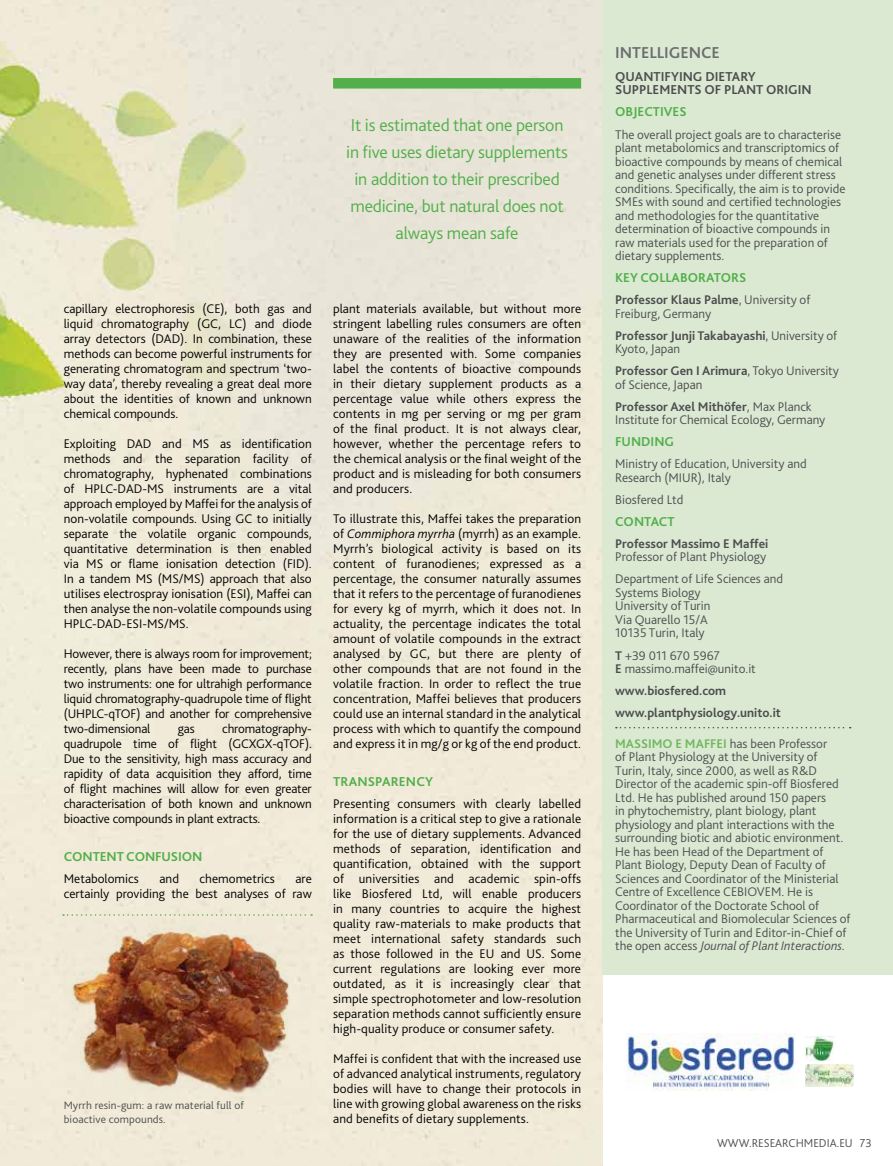
<style>
.page{position:relative;width:893px;height:1166px;background:#fff}
.page>*{position:absolute;margin:0;border:0;box-sizing:border-box;transform-origin:0 0}
.t1{font:300 18px/27px "Bliss 2";letter-spacing:-.01em;color:#52af49;text-align:center}
.t2{font:700 16.5px "Bliss 2";color:#6d6e71}
.t3{font:700 13.5px "Bliss 2";color:#52af49}
.t4{font:700 13.5px/13.5px "Bliss 2";color:#4d4d4f}
.t5{font:300 13.2px/15px "Bliss 2";color:#000;text-align:justify}
.t6{font:300 13.2px/13.5px "Bliss 2";color:#4d4d4f}
.t7{font:700 13.2px/13.5px "Bliss 2";color:#4d4d4f}
.t8{font:300 12px "Bliss 2";color:#4d4d4f}
.t9{font:300 11.25px/14.2px "Bliss 2";letter-spacing:.01em;color:#4d4d4f}
.s1{font-style:italic}
.s2{font-weight:700}
.s3{font-weight:300}
.s4{font-weight:700;color:#70b85e}
</style>
<div class="page">
<img style="left:0;top:0;width:602px;height:1165px">
<div style="left:602px;top:0;width:291px;height:974px;background:#dbe9d3"></div>
<div style="left:333px;top:78px;width:248px;height:10px;background:#52af49"></div>
<svg style="left:616px;top:726px;width:235px;height:2px"></svg>
<img style="left:627px;top:1033px;width:169px;height:57px">
<img style="left:64px;top:917px;width:248px;height:187px">
<svg style="left:63px;top:914px;width:249px;height:1px"></svg>
<img style="left:805px;top:1036px;width:29px;height:24px">
<img style="left:805px;top:1064px;width:48px;height:21px">
<h1 class="t1" style="left:346px;top:111px;width:223px">It is estimated that one person in five uses dietary supplements in addition to their prescribed medicine, but natural does not always mean safe</h1>
<p class="t5" style="left:64px;top:300px;width:250px">capillary electrophoresis (CE), both gas and liquid chromatography (GC, LC) and diode array detectors (DAD). In combination, these methods can become powerful instruments for generating chromatogram and spectrum ‘two&shy;way data’, thereby revealing a great deal more about the identities of known and unknown chemical compounds.</p>
<p class="t5" style="left:64px;top:435px;width:250px">Exploiting DAD and MS as identification methods and the separation facility of chromatography, hyphenated combinations of HPLC-DAD-MS instruments are a vital approach employed by Maffei for the analysis of non-volatile compounds. Using GC to initially separate the volatile organic compounds, quantitative determination is then enabled via MS or flame ionisation detection (FID).<br>In a tandem MS (MS/MS) approach that also utilises electrospray ionisation (ESI), Maffei can then analyse the non-volatile compounds using HPLC-DAD-ESI-MS/MS.</p>
<p class="t5" style="left:64px;top:645px;width:250px">However, there is always room for improvement; recently, plans have been made to purchase two instruments: one for ultrahigh performance liquid chromatography-quadrupole time of flight (UHPLC-qTOF) and another for comprehensive two-dimensional</p>
<p class="t5" style="left:64px;top:720px;width:250px;text-indent:158px">chromatography&shy;quadrupole time of flight (GCXGX-qTOF).<br>Due to the sensitivity, high mass accuracy and rapidity of data acquisition they afford, time of flight machines will allow for even greater characterisation of both known and unknown bioactive compounds in plant extracts.</p>
<p class="t3" style="left:64px;top:847px;width:140px">CONTENT CONFUSION</p>
<p class="t5" style="left:64px;top:870px;width:77px">Metabolomics</p>
<p class="t5" style="left:160px;top:870px;width:21px">and</p>
<p class="t5" style="left:200px;top:870px;width:77px">chemometrics</p>
<p class="t5" style="left:178px;top:720px;width:18px">gas</p>
<p class="t5" style="left:64px;top:870px;width:250px;text-align:right">are<br>certainly providing the best analyses of raw</p>
<p class="t9" style="left:64px;top:1097px;width:182px">Myrrh resin-gum: a raw material full of bioactive compounds.</p>
<p class="t5" style="left:333px;top:300px;width:250px">plant materials available, but without more stringent labelling rules consumers are often unaware of the realities of the information they are presented with. Some companies label the contents of bioactive compounds in their dietary supplement products as a percentage value while others express the contents in mg per serving or mg per gram of the final product. It is not always clear, however, whether the percentage refers to the chemical analysis or the final weight of the product and is misleading for both consumers and producers.</p>
<p class="t5" style="left:333px;top:510px;width:250px">To illustrate this, Maffei takes the preparation of <span class="s1">Commiphora myrrha</span> (myrrh) as an example.<br>Myrrh’s biological activity is based on its content of furanodienes; expressed as a percentage, the consumer naturally assumes that it refers to the percentage of furanodienes for every kg of myrrh, which it does not. In actuality, the percentage indicates the total amount of volatile compounds in the extract analysed by GC, but there are plenty of other compounds that are not found in the volatile fraction. In order to reflect the true concentration, Maffei believes that producers could use an internal standard in the analytical process with which to quantify the compound and express it in mg/g or kg of the end product.</p>
<p class="t3" style="left:333px;top:772px;width:101px">TRANSPARENCY</p>
<p class="t5" style="left:333px;top:795px;width:250px">Presenting consumers with clearly labelled information is a critical step to give a rationale for the use of dietary supplements. Advanced methods of separation, identification and quantification, obtained with the support of universities and academic spin-offs like Biosfered Ltd, will enable producers in many countries to acquire the highest quality raw-materials to make products that meet international safety standards such as those followed in the EU and US. Some current regulations are looking ever more outdated, as it is increasingly clear that simple spectrophotometer and low-resolution separation methods cannot sufficiently ensure high-quality produce or consumer safety.</p>
<p class="t5" style="left:333px;top:1050px;width:250px">Maffei is confident that with the increased use of advanced analytical instruments, regulatory bodies will have to change their protocols in line with growing global awareness on the risks and benefits of dietary supplements.</p>
<p class="t2" style="left:615px;top:42px;width:106px">INTELLIGENCE</p>
<p class="t4" style="left:615px;top:69px;width:198px">QUANTIFYING DIETARY<br>SUPPLEMENTS OF PLANT ORIGIN</p>
<p class="t3" style="left:615px;top:104px;width:73px">OBJECTIVES</p>
<p class="t6" style="left:615px;top:127px;width:232px">The overall project goals are to characterise plant metabolomics and transcriptomics of bioactive compounds by means of chemical and genetic analyses under different stress conditions. Specifically, the aim is to provide SMEs with sound and certified technologies and methodologies for the quantitative determination of bioactive compounds in raw materials used for the preparation of dietary supplements.</p>
<p class="t3" style="left:615px;top:269px;width:133px">KEY COLLABORATORS</p>
<p class="t6" style="left:615px;top:292px;width:197px"><span class="s2">Professor Klaus Palme</span>, University of<br>Freiburg, Germany</p>
<p class="t7" style="left:615px;top:328px;width:224px">Professor Junji Takabayashi<span class="s3">, University of<br>Kyoto, Japan</span></p>
<p class="t6" style="left:615px;top:363px;width:225px"><span class="s2">Professor Gen I Arimura</span>, Tokyo University of Science, Japan</p>
<p class="t6" style="left:615px;top:399px;width:212px"><span class="s2">Professor Axel Mithöfer</span>, Max Planck<br>Institute for Chemical Ecology, Germany</p>
<p class="t3" style="left:615px;top:433px;width:60px">FUNDING</p>
<p class="t6" style="left:615px;top:456px;width:193px">Ministry of Education, University and<br>Research (MIUR), Italy</p>
<p class="t6" style="left:615px;top:492px;width:70px">Biosfered Ltd</p>
<p class="t3" style="left:615px;top:513px;width:61px">CONTACT</p>
<p class="t7" style="left:615px;top:536px;width:155px">Professor Massimo E Maffei</p>
<p class="t6" style="left:615px;top:545px;width:170px;line-height:22px">Professor of Plant Physiology<br>Department of Life Sciences and</p>
<p class="t6" style="left:615px;top:585px;width:97px">Systems Biology<br>University of Turin<br>Via Quarello 15/A<br>10135 Turin, Italy</p>
<p class="t6" style="left:615px;top:648px;width:142px"><span class="s2">T</span> +39 011 670 5967<br><span class="s2">E</span> massimo.maffei@unito.it</p>
<p class="t7" style="left:615px;top:679px;width:167px;line-height:22px">www.biosfered.com www.plantphysiology.unito.it</p>
<p class="t6" style="left:615px;top:736px;width:237px"><span class="s4">MASSIMO E MAFFEI</span> has been Professor<br>of Plant Physiology at the University of Turin, Italy, since 2000, as well as R&amp;D Director of the academic spin-off Biosfered Ltd. He has published around 150 papers<br>in phytochemistry, plant biology, plant physiology and plant interactions with the surrounding biotic and abiotic environment.<br>He has been Head of the Department of Plant Biology, Deputy Dean of Faculty of Sciences and Coordinator of the Ministerial Centre of Excellence CEBIOVEM. He is Coordinator of the Doctorate School of Pharmaceutical and Biomolecular Sciences of the University of Turin and Editor-in-Chief of the open access <span class="s1">Journal of Plant Interactions</span>.</p>
<p class="t8" style="left:717px;top:1135px;width:156px">WWW.RESEARCHMEDIA.EU 73</p>
</div>
